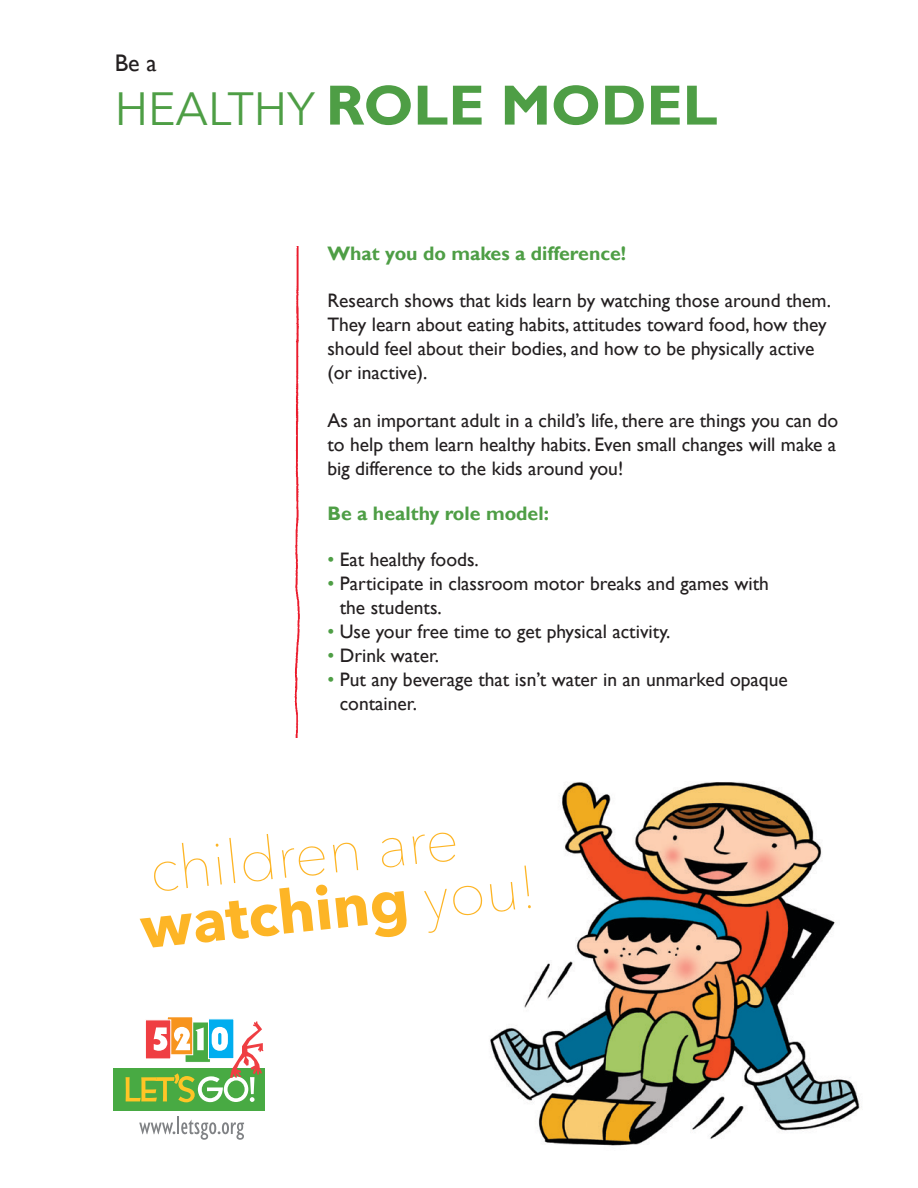
<style>
.page{position:relative;width:918px;height:1188px;background:#fff}
.page>*{position:absolute;margin:0;border:0;box-sizing:border-box;transform-origin:0 0}
.t1{font:200 60px/55.5px "Avenir Next";color:#fdb526}
.t2{font:700 57px "Gill Sans";color:#4e9e45}
.t3{font:24px "Gill Sans";color:#231f20}
.t4{font:19.5px/24px "Gill Sans";color:#231f20}
.t5{font:700 19.5px "Gill Sans";color:#4e9e45}
.s1{font-family:"Avenir Next";font-weight:400;font-size:46.5px}
.s2{color:#4e9e45}
.s3{font-weight:700}
</style>
<div class="page">
<img style="left:490px;top:782px;width:370px;height:364px">
<img style="left:294px;top:246px;width:6px;height:491px">
<div style="left:114px;top:1068px;width:151px;height:43px;background:#48aa43"></div>
<svg style="left:139px;top:1117px;width:105px;height:23px"></svg>
<div style="left:208px;top:1018px;width:26px;height:41px;background:#00aeef;border:1px solid #fff"></div>
<div style="left:167px;top:1017px;width:26px;height:38px;background:#f7941d"></div>
<div style="left:167px;top:1016px;width:26px;height:39px;border:1px solid #fff"></div>
<div style="left:145px;top:1019px;width:26px;height:40px;background:#ef3e42;border:1px solid #fff"></div>
<svg style="left:126px;top:1022px;width:138px;height:80px"></svg>
<p class="t3" style="left:115px;top:49px;width:43px">Be a</p>
<h2 class="t2" style="left:115px;top:71px;width:605px"><span class="s1">Healthy</span> Role Model</h2>
<p class="t5" style="left:327px;top:242px;width:300px">What you do makes a difference!</p>
<p class="t4" style="left:327px;top:289px;width:505px">Research shows that kids learn by watching those around them.<br>They learn about eating habits, attitudes toward food, how they should feel about their bodies, and how to be physically active (or inactive).</p>
<p class="t4" style="left:327px;top:409px;width:512px;text-align:justify">As an important adult in a child’s life, there are things you can do to help them learn healthy habits. Even small changes will make a big difference to the kids around you!</p>
<p class="t5" style="left:327px;top:502px;width:223px">Be a healthy role model:</p>
<p class="t4" style="left:327px;top:548px;width:153px"><span class="s2">•</span> Eat healthy foods.</p>
<p class="t4" style="left:340px;top:572px;width:431px;text-indent:-12px"><span class="s2">•</span> Participate in classroom motor breaks and games with the students.</p>
<p class="t4" style="left:327px;top:620px;width:345px"><span class="s2">•</span> Use your free time to get physical activity.</p>
<p class="t4" style="left:327px;top:644px;width:113px"><span class="s2">•</span> Drink water.</p>
<p class="t4" style="left:340px;top:668px;width:450px;text-indent:-12px"><span class="s2">•</span> Put any beverage that isn’t water in an unmarked opaque container.</p>
<h1 class="t1" style="left:131px;top:841px;width:399px;rotate:-6deg">children are <span class="s3">watching</span> you!</h1>
</div>
